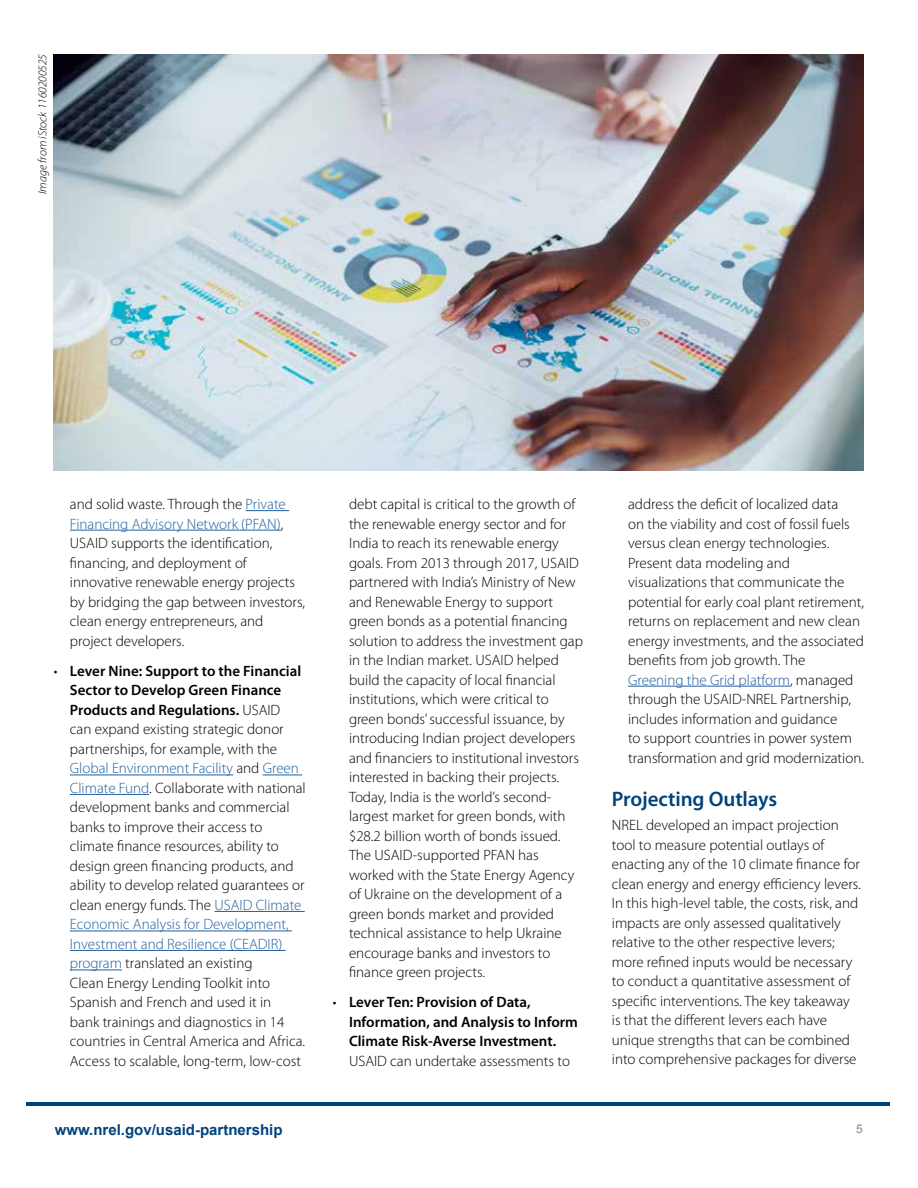
<style>
.page{position:relative;width:918px;height:1188px;background:#fff}
.page>*{position:absolute;margin:0;border:0;box-sizing:border-box;transform-origin:0 0}
.t1{font:600 21px "Myriad Pro";letter-spacing:-.005em;color:#00437b}
.t2{font:300 15px/19.5px "Myriad Pro";color:#000}
.t3{font:600 15px/19.5px "Myriad Pro";color:#000}
.t4{font:700 15px "Arial";color:#00437b}
.t5{font:italic 300 12px "Myriad Pro";color:#000}
.t6{font:12px "Arial";color:#8c8985}
.s1{color:#215e9e}
.s2{font-weight:600}
.s3{font-weight:300}
</style>
<div class="page">
<hr style="left:26px;top:1103px;width:864px;height:3px;background:#00437b">
<hr style="left:246px;top:510px;width:43px;height:1px;background:#215e9e">
<hr style="left:70px;top:530px;width:211px;height:1px;background:#215e9e">
<hr style="left:70px;top:775px;width:163px;height:1px;background:#215e9e">
<hr style="left:263px;top:775px;width:39px;height:1px;background:#215e9e">
<hr style="left:70px;top:794px;width:79px;height:1px;background:#215e9e">
<hr style="left:214px;top:911px;width:91px;height:1px;background:#215e9e">
<hr style="left:70px;top:931px;width:222px;height:1px;background:#215e9e">
<hr style="left:70px;top:950px;width:216px;height:1px;background:#215e9e">
<hr style="left:70px;top:970px;width:52px;height:1px;background:#215e9e">
<hr style="left:628px;top:686px;width:162px;height:1px;background:#215e9e">
<img style="left:54px;top:54px;width:810px;height:417px">
<p class="t5" style="left:35px;top:194px;width:142px;rotate:-90deg">Image from iStock 1160200525</p>
<p class="t2" style="left:70px;top:494px;width:237px">and solid waste. Through the <span class="s1">Private Financing Advisory Network (PFAN)</span>, USAID supports the identifcation, fnancing, and deployment of innovative renewable energy projects by bridging the gap between investors, clean energy entrepreneurs, and project developers.</p>
<p class="t2" style="left:70px;top:661px;width:237px;text-indent:-16px">• <span class="s2">Lever Nine: Support to the Financial Sector to Develop Green Finance Products and Regulations.</span> USAID<br>can expand existing strategic donor partnerships, for example, with the <span class="s1">Global Environment Facility</span> and <span class="s1">Green Climate Fund</span>. Collaborate with national development banks and commercial banks to improve their access to climate fnance resources, ability to design green fnancing products, and ability to develop related guarantees or clean energy funds. The <span class="s1">USAID Climate Economic Analysis for Development, Investment and Resilience (CEADIR) program</span> translated an existing<br>Clean Energy Lending Toolkit into Spanish and French and used it in<br>bank trainings and diagnostics in 14 countries in Central America and Africa.<br>Access to scalable, long-term, low-cost</p>
<p class="t2" style="left:349px;top:494px;width:235px">debt capital is critical to the growth of the renewable energy sector and for India to reach its renewable energy goals. From 2013 through 2017, USAID partnered with India’s Ministry of New and Renewable Energy to support green bonds as a potential fnancing solution to address the investment gap in the Indian market. USAID helped build the capacity of local fnancial institutions, which were critical to green bonds’ successful issuance, by introducing Indian project developers and fnanciers to institutional investors interested in backing their projects.<br>Today, India is the world’s second&shy;largest market for green bonds, with $28.2 billion worth of bonds issued.<br>The USAID-supported PFAN has worked with the State Energy Agency of Ukraine on the development of a green bonds market and provided technical assistance to help Ukraine encourage banks and investors to fnance green projects.</p>
<p class="t3" style="left:349px;top:992px;width:230px;text-indent:-16px"><span class="s3">•</span> Lever Ten: Provision of Data, Information, and Analysis to Inform Climate Risk-Averse Investment.<br><span class="s3">USAID can undertake assessments to</span></p>
<p class="t2" style="left:628px;top:494px;width:237px">address the defcit of localized data<br>on the viability and cost of fossil fuels versus clean energy technologies.<br>Present data modeling and visualizations that communicate the potential for early coal plant retirement, returns on replacement and new clean energy investments, and the associated benefts from job growth. The <span class="s1">Greening the Grid platform</span>, managed through the USAID-NREL Partnership, includes information and guidance<br>to support countries in power system transformation and grid modernization.</p>
<h3 class="t1" style="left:612px;top:786px;width:167px">Projecting Outlays</h3>
<p class="t2" style="left:612px;top:815px;width:251px">NREL developed an impact projection tool to measure potential outlays of enacting any of the 10 climate fnance for clean energy and energy efciency levers.<br>In this high-level table, the costs, risk, and impacts are only assessed qualitatively relative to the other respective levers; more refned inputs would be necessary to conduct a quantitative assessment of specifc interventions. The key takeaway is that the diferent levers each have unique strengths that can be combined into comprehensive packages for diverse</p>
<p class="t4" style="left:55px;top:1120px;width:229px">www.nrel.gov/usaid-partnership</p>
<p class="t6" style="left:856px;top:1121px;width:8px">5</p>
</div>
